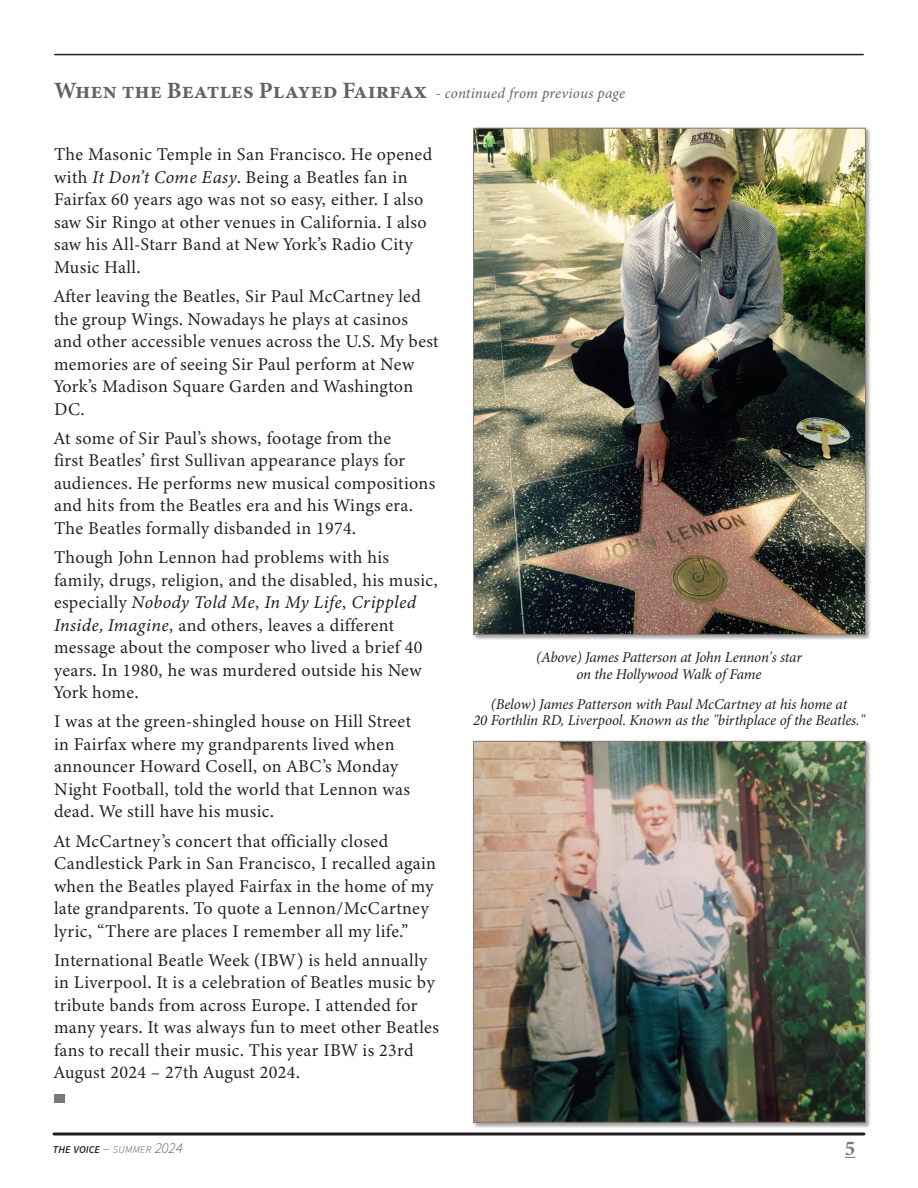
<style>
.page{position:relative;width:918px;height:1188px;background:#fff}
.page>*{position:absolute;margin:0;border:0;box-sizing:border-box;transform-origin:0 0}
.t1{font:700 23.4px "Minion Pro";color:#636366}
.t2{font:700 21px "Minion Pro";color:#76787b}
.t3{font:18px/22.5px "Minion Variable Concept";letter-spacing:.02em;color:#231f20}
.t4{font:italic 15px/16.5px "Minion Pro";letter-spacing:-.01em;color:#231f20;text-align:center}
.t5{font:italic 10.5px "Source Sans Variable";color:#231f20}
.s1{font-weight:400;font-style:italic;font-size:15px}
.s2{font-style:italic}
.s3{font-size:15px}
</style>
<div class="page">
<svg style="left:54px;top:1132px;width:810px;height:4px;background:#595657"></svg>
<hr style="left:55px;top:54px;width:808px;height:1px;background:#231f20">
<div style="left:472px;top:127px;width:400px;height:514px;background:#231f20;opacity:.43"></div>
<img style="left:475px;top:130px;width:389px;height:503px">
<div style="left:54px;top:1094px;width:10px;height:9px;background:#7b7879"></div>
<div style="left:472px;top:740px;width:400px;height:389px;background:#231f20;opacity:.43"></div>
<img style="left:475px;top:743px;width:389px;height:378px">
<div style="left:473px;top:741px;width:393px;height:382px;border:1px solid #8c7a79"></div>
<p class="t1" style="left:54px;top:74px;width:573px">When the Beatles Played Fairfax <span class="s1">- continued from previous page</span></p>
<p class="t3" style="left:54px;top:143px;width:380px">The Masonic Temple in San Francisco. He opened with <span class="s2">It Don’t Come Easy</span>. Being a Beatles fan in Fairfax 60 years ago was not so easy, either. I also saw Sir Ringo at other venues in California. I also saw his All-Starr Band at New York’s Radio City Music Hall.</p>
<p class="t3" style="left:54px;top:285px;width:386px">After leaving the Beatles, Sir Paul McCartney led the group Wings. Nowadays he plays at casinos and other accessible venues across the U.S. My best memories are of seeing Sir Paul perform at New York’s Madison Square Garden and Washington DC.</p>
<p class="t3" style="left:54px;top:427px;width:383px">At some of Sir Paul’s shows, footage from the<br>first Beatles’ first Sullivan appearance plays for audiences. He performs new musical compositions and hits from the Beatles era and his Wings era.<br>The Beatles formally disbanded in 1974.</p>
<p class="t3" style="left:54px;top:546px;width:385px">Though John Lennon had problems with his family, drugs, religion, and the disabled, his music, especially <span class="s2">Nobody Told Me</span>, <span class="s2">In My Life</span>, <span class="s2">Crippled Inside, Imagine</span>, and others, leaves a different message about the composer who lived a brief 40 years. In 1980, he was murdered outside his New York home.</p>
<p class="t3" style="left:54px;top:710px;width:359px">I was at the green-shingled house on Hill Street in Fairfax where my grandparents lived when announcer Howard Cosell, on ABC’s Monday Night Football, told the world that Lennon was dead. We still have his music.</p>
<p class="t3" style="left:54px;top:830px;width:384px">At McCartney’s concert that officially closed Candlestick Park in San Francisco, I recalled again when the Beatles played Fairfax in the home of my late grandparents. To quote a Lennon/McCartney lyric, “There are places I remember all my life.”</p>
<p class="t3" style="left:54px;top:949px;width:386px">International Beatle Week (IBW) is held annually in Liverpool. It is a celebration of Beatles music by tribute bands from across Europe. I attended for many years. It was always fun to meet other Beatles fans to recall their music. This year IBW is 23rd August 2024 – 27th August 2024.</p>
<p class="t4" style="left:536px;top:649px;width:267px">(Above) James Patterson at John Lennon's star on the Hollywood Walk of Fame</p>
<p class="t4" style="left:473px;top:696px;width:393px">(Below) James Patterson with Paul McCartney at his home at<br>20 Forthlin RD, Liverpool. Known as the "birthplace of the Beatles."</p>
<p class="t5" style="left:53px;top:1143px;width:131px">THE VOICE <span class="s3">–</span> SUMMER <span class="s3">2024</span></p>
<p class="t2" style="left:845px;top:1134px;width:12px">5</p>
</div>
